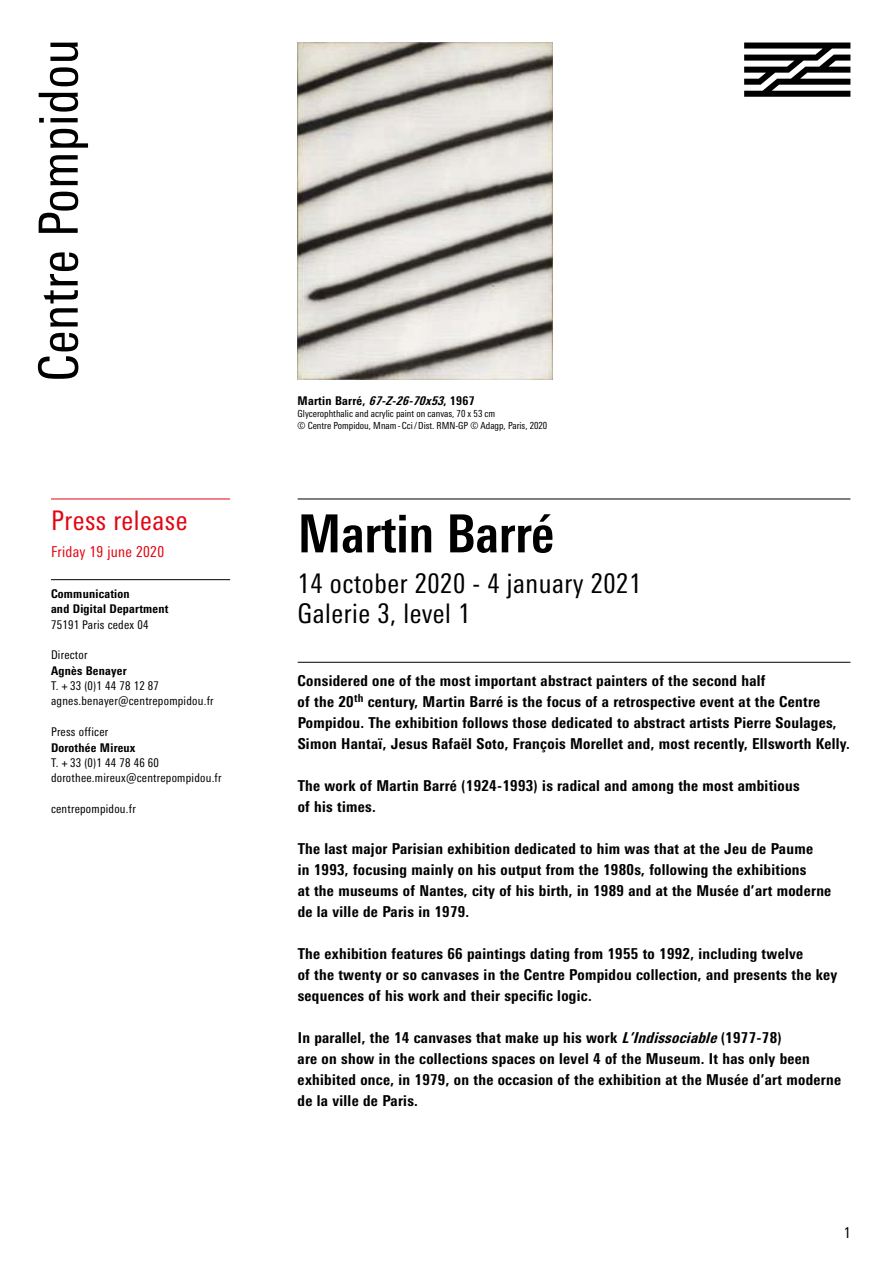
<style>
.page{position:relative;width:893px;height:1263px;background:#fff}
.page>*{position:absolute;margin:0;border:0;box-sizing:border-box;transform-origin:0 0}
.t1{font:condensed 54px "Univers Next Pro";letter-spacing:.005em;color:#000}
.t2{font:700 condensed 52.5px "Univers Next Pro";color:#000}
.t3{font:condensed 27px/30px "Univers Next Pro";letter-spacing:.02em;color:#000}
.t4{font:condensed 27px "Univers Next Pro";letter-spacing:.02em;color:#e30613}
.t5{font:800 condensed 15px/21px "Univers Next Pro";letter-spacing:.02em;color:#000}
.t6{font:condensed 15px "Univers Next Pro";letter-spacing:.02em;color:#e30613}
.t7{font:condensed 15px "Univers Next Pro";color:#000}
.t8{font:condensed 12px/15.3px "Univers Next Pro";letter-spacing:.02em;color:#000}
.t9{font:800 condensed 12px/15.3px "Univers Next Pro";letter-spacing:.02em;color:#000}
.t10{font:condensed 9.75px/12px "Univers Next Pro";color:#000}
.s1{font-style:italic}
</style>
<div class="page">
<svg style="left:744px;top:43px;width:106px;height:54px"></svg>
<hr style="left:298px;top:499px;width:552px;height:1px;background:#000">
<hr style="left:298px;top:662px;width:552px;height:1px;background:#000">
<img style="left:298px;top:43px;width:255px;height:336px">
<hr style="left:51px;top:499px;width:179px;height:1px;background:#e30613">
<hr style="left:51px;top:579px;width:179px;height:1px;background:#000">
<h1 class="t1" style="left:27px;top:382px;width:344px;rotate:-90deg">Centre Pompidou</h1>
<h3 class="t4" style="left:51px;top:505px;width:138px">Press release</h3>
<p class="t6" style="left:51px;top:542px;width:115px">Friday 19 june 2020</p>
<p class="t9" style="left:51px;top:586px;width:119px">Communication<br>and Digital Department</p>
<p class="t8" style="left:51px;top:616px;width:99px">75191 Paris cedex 04</p>
<p class="t8" style="left:51px;top:647px;width:38px">Director</p>
<p class="t9" style="left:51px;top:663px;width:77px">Agnès Benayer</p>
<p class="t8" style="left:51px;top:678px;width:164px">T. + 33 (0)1 44 78 12 87 agnes.benayer@centrepompidou.fr</p>
<p class="t8" style="left:51px;top:724px;width:59px">Press officer</p>
<p class="t9" style="left:51px;top:739px;width:86px">Dorothée Mireux</p>
<p class="t8" style="left:51px;top:755px;width:172px">T. + 33 (0)1 44 78 46 60 dorothee.mireux@centrepompidou.fr</p>
<p class="t8" style="left:51px;top:801px;width:86px">centrepompidou.fr</p>
<p class="t9" style="left:298px;top:393px;width:179px">M a rt i n B a r ré , <span class="s1">67-Z-26-70x53</span>, 1 9 6 7</p>
<p class="t10" style="left:298px;top:407px;width:251px">Glycerophthalic and acrylic paint on canvas, 70 x 53 cm<br>© Centre Pompidou, Mnam-Cci/Dist. RMN-GP © Adagp, Paris, 2020</p>
<h2 class="t2" style="left:298px;top:502px;width:258px">Martin Barré</h2>
<h3 class="t3" style="left:298px;top:568px;width:345px">14 october 2020 - 4 january 2021<br>Galerie 3, level 1</h3>
<p class="t5" style="left:298px;top:670px;width:554px">Considered one of the most important abstract painters of the second half<br>of the 20<sup>th</sup> century, Martin Barré is the focus of a retrospective event at the Centre Pompidou. The exhibition follows those dedicated to abstract artists Pierre Soulages, Simon Hantaï, Jesus Rafaël Soto, François Morellet and, most recently, Ellsworth Kelly.</p>
<p class="t5" style="left:298px;top:775px;width:504px">The work of Martin Barré (1924-1993) is radical and among the most ambitious of his times.</p>
<p class="t5" style="left:298px;top:838px;width:535px">The last major Parisian exhibition dedicated to him was that at the Jeu de Paume<br>in 1993, focusing mainly on his output from the 1980s, following the exhibitions<br>at the museums of Nantes, city of his birth, in 1989 and at the Musée d’art moderne de la ville de Paris in 1979.</p>
<p class="t5" style="left:298px;top:943px;width:541px">The exhibition features 66 paintings dating from 1955 to 1992, including twelve<br>of the twenty or so canvases in the Centre Pompidou collection, and presents the key sequences of his work and their specific logic.</p>
<p class="t5" style="left:298px;top:1027px;width:545px">In parallel, the 14 canvases that make up his work <span class="s1">L’Indissociable</span>(1977-78)<br>are on show in the collections spaces on level 4 of the Museum. It has only been exhibited once, in 1979, on the occasion of the exhibition at the Musée d’art moderne de la ville de Paris.</p>
<p class="t7" style="left:844px;top:1224px;width:8px">1</p>
</div>
